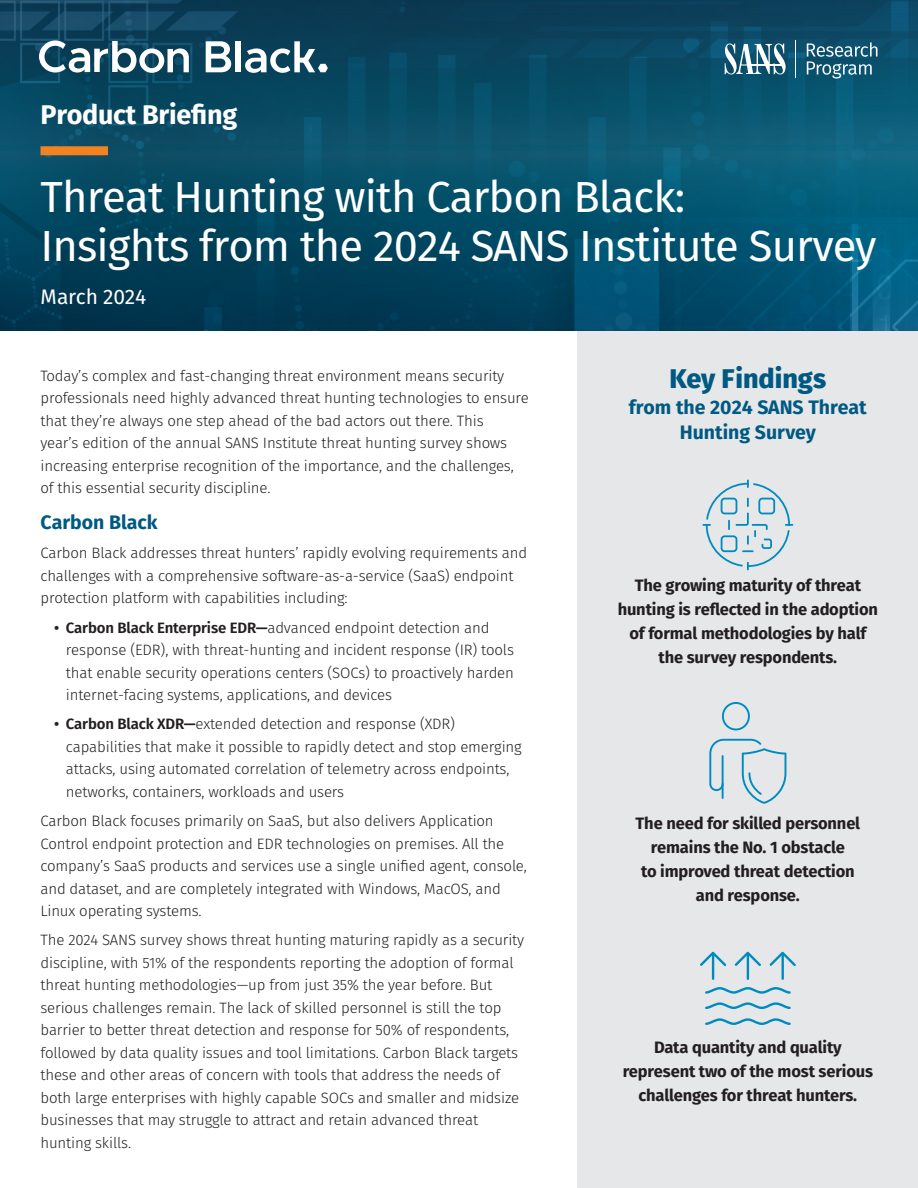
<style>
.page{position:relative;width:918px;height:1188px;background:#fff}
.page>*{position:absolute;margin:0;border:0;box-sizing:border-box;transform-origin:0 0}
.t1{font:43.5px/49.5px "Fira Sans";letter-spacing:-.02em;color:#fff}
.t2{font:700 27px "Fira Sans";letter-spacing:-.01em;color:#fff}
.t3{font:800 27px "Fira Sans";color:#005982}
.t4{font:21px "Fira Sans";letter-spacing:-.01em;color:#fff}
.t5{font:700 19.5px/25.5px "Fira Sans";color:#005982;text-align:center}
.t6{font:700 16.5px/24px "Fira Sans";letter-spacing:-.01em;color:#231f20;text-align:center}
.t7{font:300 15px/22.5px "Fira Sans";letter-spacing:-.01em;color:#231f20}
.s1{font-weight:600}
</style>
<div class="page">
<div style="left:578px;top:330px;width:340px;height:858px;background:#e6e7e9"></div>
<svg style="left:0;top:0;width:918px;height:330px;background:#064b66"></svg>
<div style="left:40px;top:146px;width:68px;height:9px;background:#f58220"></div>
<svg style="left:725px;top:43px;width:61px;height:31px"></svg>
<hr style="left:747px;top:64px;width:37px;height:2px;background:#fff">
<hr style="left:795px;top:40px;width:1px;height:38px;background:#fff">
<svg style="left:807px;top:42px;width:70px;height:36px;background:#40778d"></svg>
<svg style="left:245px;top:41px;width:83px;height:32px"></svg>
<div style="left:236px;top:41px;width:5px;height:31px;background:#fff"></div>
<svg style="left:206px;top:41px;width:25px;height:31px"></svg>
<svg style="left:39px;top:41px;width:150px;height:32px"></svg>
<svg style="left:703px;top:480px;width:90px;height:90px"></svg>
<svg style="left:722px;top:702px;width:28px;height:28px"></svg>
<svg style="left:709px;top:739px;width:77px;height:65px"></svg>
<svg style="left:700px;top:951px;width:96px;height:74px"></svg>
<h2 class="t2" style="left:40px;top:95px;width:198px">Product Briefing</h2>
<h1 class="t1" style="left:40px;top:172px;width:838px">Threat Hunting with Carbon Black:<br>Insights from the 2024 SANS Institute Survey</h1>
<h3 class="t4" style="left:40px;top:282px;width:107px">March 2024</h3>
<p class="t7" style="left:40px;top:364px;width:490px">Today’s complex and fast-changing threat environment means security professionals need highly advanced threat hunting technologies to ensure that they’re always one step ahead of the bad actors out there. This<br>year’s edition of the annual SANS Institute threat hunting survey shows increasing enterprise recognition of the importance, and the challenges, of this essential security discipline.</p>
<h3 class="t5" style="left:40px;top:510px;width:119px">Carbon Black</h3>
<p class="t7" style="left:40px;top:542px;width:488px">Carbon Black addresses threat hunters’ rapidly evolving requirements and challenges with a comprehensive software-as-a-service (SaaS) endpoint protection platform with capabilities including:</p>
<p class="t7" style="left:66px;top:616px;width:449px;text-indent:-12px"><span class="s1">• Carbon Black Enterprise EDR—</span>advanced endpoint detection and response (EDR), with threat-hunting and incident response (IR) tools that enable security operations centers (SOCs) to proactively harden internet-facing systems, applications, and devices</p>
<p class="t7" style="left:66px;top:713px;width:457px;text-indent:-12px"><span class="s1">• Carbon Black XDR—</span>extended detection and response (XDR) capabilities that make it possible to rapidly detect and stop emerging attacks, using automated correlation of telemetry across endpoints, networks, containers, workloads and users</p>
<p class="t7" style="left:40px;top:810px;width:488px">Carbon Black focuses primarily on SaaS, but also delivers Application Control endpoint protection and EDR technologies on premises. All the company’s SaaS products and services use a single unified agent, console, and dataset, and are completely integrated with Windows, MacOS, and Linux operating systems.</p>
<p class="t7" style="left:40px;top:929px;width:485px">The 2024 SANS survey shows threat hunting maturing rapidly as a security discipline, with 51% of the respondents reporting the adoption of formal threat hunting methodologies—up from just 35% the year before. But serious challenges remain. The lack of skilled personnel is still the top barrier to better threat detection and response for 50% of respondents, followed by data quality issues and tool limitations. Carbon Black targets these and other areas of concern with tools that address the needs of both large enterprises with highly capable SOCs and smaller and midsize businesses that may struggle to attract and retain advanced threat hunting skills.</p>
<h2 class="t3" style="left:670px;top:360px;width:158px">Key Findings</h2>
<h3 class="t5" style="left:629px;top:394px;width:239px">from the 2024 SANS Threat<br>Hunting Survey</h3>
<p class="t6" style="left:618px;top:574px;width:262px">The growing maturity of threat hunting is reflected in the adoption of formal methodologies by half the survey respondents.</p>
<p class="t6" style="left:636px;top:811px;width:226px">The need for skilled personnel remains the No. 1 obstacle<br>to improved threat detection and response.</p>
<p class="t6" style="left:623px;top:1036px;width:252px">Data quantity and quality represent two of the most serious challenges for threat hunters.</p>
</div>
